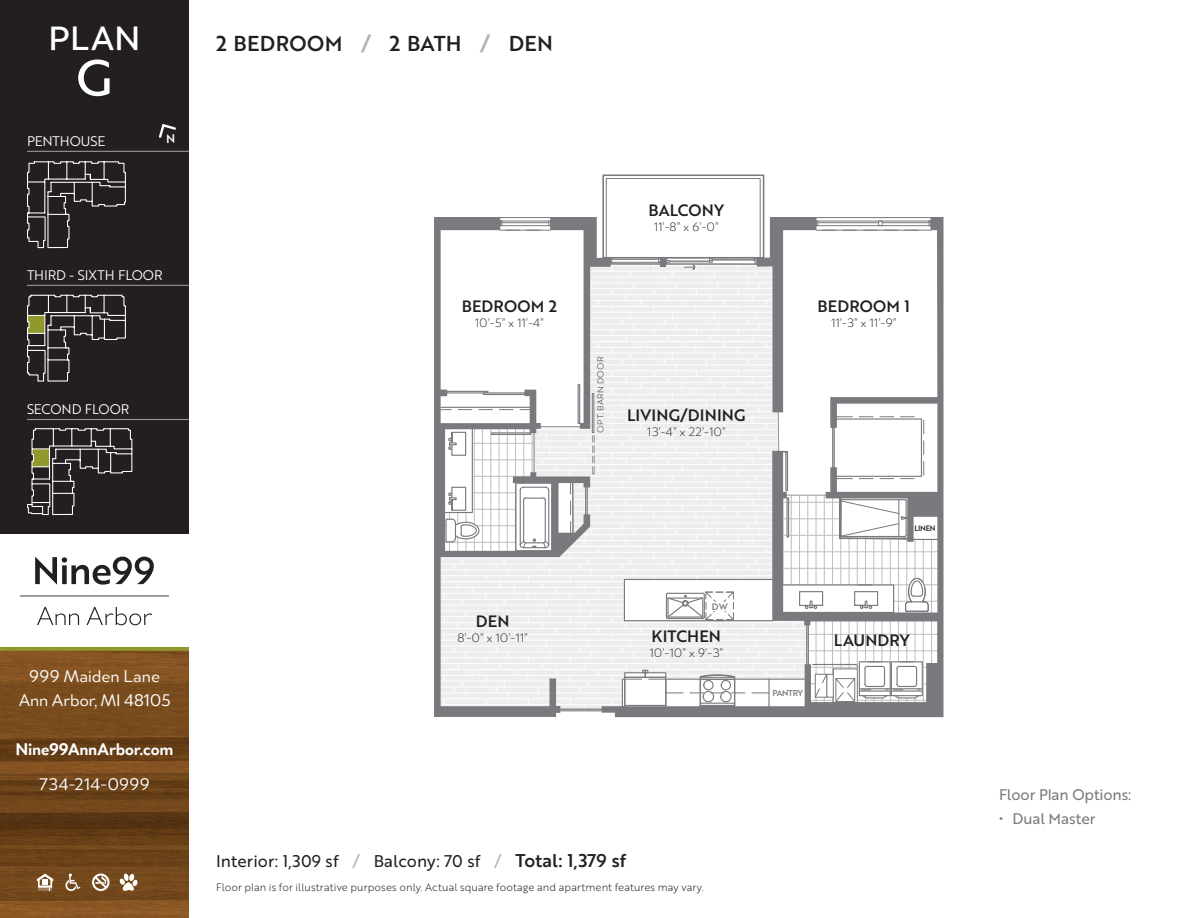
<style>
.page{position:relative;width:1188px;height:918px;background:#fff}
.page>*{position:absolute;margin:0;border:0;box-sizing:border-box;transform-origin:0 0}
.t1{font:500 54px "Merel";color:#fff}
.t2{font:500 36px "Merel";color:#fff}
.t3{font:21px "Brother 1816 Medium";letter-spacing:.015em;color:#231f20}
.t4{font:18px/24px "Merel";letter-spacing:-.01em;color:#fff;text-align:center}
.t5{font:700 18px "Merel";letter-spacing:-.035em;color:#fff}
.t6{font:16.5px "Brother 1816 Regular";letter-spacing:.01em;color:#231f20}
.t7{font:16.05px "Brother 1816 Medium";letter-spacing:.01em;color:#231f20}
.t8{font:15px "Brother 1816 Regular";letter-spacing:-.005em;color:#787a7d}
.t9{font:13.5px "Brother 1816 Book";letter-spacing:-.01em;color:#fff}
.t10{font:300 13.05px "Merel";color:#231f20}
.t11{font:12.15px "Brother 1816 Medium";color:#fff}
.t12{font:10.5px "Brother 1816 Light";letter-spacing:.01em;color:#231f20}
.t13{font:300 9.15px "Merel";letter-spacing:.02em;color:#231f20}
.t14{font:9.15px "Brother 1816 Medium";color:#787a7d}
.t15{font:8.4px "Brother 1816 Medium";letter-spacing:-.035em;color:#787a7d}
.t16{font:7.65px "Brother 1816 Medium";letter-spacing:-.035em;color:#231f20}
.s1{color:#b0b1b5}
.s2{font-family:"Brother 1816 Medium";font-size:18px}
</style>
<div class="page">
<div style="left:0;top:0;width:189px;height:534px;background:#231f20"></div>
<img style="left:0;top:651px;width:189px;height:267px">
<svg style="left:35px;top:557px;width:119px;height:28px"></svg>
<svg style="left:37px;top:607px;width:42px;height:18px"></svg>
<svg style="left:87px;top:607px;width:65px;height:18px"></svg>
<hr style="left:20px;top:596px;width:149px;height:1px;background:#231f20">
<svg style="left:0;top:647px;width:189px;height:4px"></svg>
<svg style="left:65px;top:874px;width:15px;height:17px"></svg>
<svg style="left:120px;top:873px;width:18px;height:19px"></svg>
<svg style="left:37px;top:874px;width:16px;height:17px"></svg>
<svg style="left:92px;top:874px;width:18px;height:17px"></svg>
<svg style="left:159px;top:123px;width:17px;height:15px"></svg>
<hr style="left:27px;top:151px;width:162px;height:1px;background:#939598">
<hr style="left:27px;top:419px;width:162px;height:1px;background:#939598">
<hr style="left:27px;top:285px;width:162px;height:1px;background:#939598">
<div style="left:602px;top:174px;width:162px;height:84px;border:2px solid #787a7d"></div>
<div style="left:606px;top:178px;width:155px;height:80px;border:1px solid #787a7d"></div>
<div style="left:558px;top:709px;width:47px;height:2px;border:1px solid #787a7d"></div>
<svg style="left:602px;top:217px;width:342px;height:500px"></svg>
<svg style="left:434px;top:217px;width:156px;height:500px;fill:#ededee"></svg>
<svg style="left:441px;top:217px;width:229px;height:339px"></svg>
<div style="left:592px;top:393px;width:2px;height:40px;border:1px solid #787a7d"></div>
<svg style="left:27px;top:161px;width:99px;height:88px"></svg>
<svg style="left:27px;top:294px;width:99px;height:88px"></svg>
<svg style="left:27px;top:428px;width:106px;height:88px"></svg>
<h2 class="t2" style="left:49px;top:11px;width:93px">PLAN</h2>
<h1 class="t1" style="left:75px;top:36px;width:40px">G</h1>
<p class="t9" style="left:27px;top:131px;width:80px">PENTHOUSE</p>
<p class="t11" style="left:166px;top:129px;width:11px">N</p>
<p class="t9" style="left:27px;top:265px;width:137px">THIRD - SIXTH FLOOR</p>
<p class="t9" style="left:27px;top:399px;width:104px">SECOND FLOOR</p>
<h3 class="t4" style="left:18px;top:663px;width:154px">999 Maiden Lane<br>Ann Arbor, MI 48105</h3>
<h3 class="t5" style="left:15px;top:735px;width:160px">Nine99AnnArbor.com</h3>
<h3 class="t4" style="left:39px;top:771px;width:113px">734-214-0999</h3>
<h3 class="t3" style="left:216px;top:27px;width:339px">2 BEDROOM <span class="s1">/</span> 2 BATH <span class="s1">/</span> DEN</h3>
<h3 class="t7" style="left:462px;top:294px;width:97px">BEDROOM 2</h3>
<p class="t10" style="left:475px;top:314px;width:71px">10’-5” x 11’-4”</p>
<h3 class="t7" style="left:476px;top:609px;width:35px">DEN</h3>
<p class="t10" style="left:457px;top:629px;width:72px">8’-0” x 10’-11”</p>
<h3 class="t7" style="left:648px;top:198px;width:77px">BALCONY</h3>
<p class="t10" style="left:654px;top:217px;width:67px">11’-8” x 6’-0”</p>
<p class="t13" style="left:594px;top:433px;width:77px;rotate:-90deg">OPT. BARN DOOR</p>
<h3 class="t7" style="left:627px;top:403px;width:120px">LIVING/DINING</h3>
<p class="t10" style="left:647px;top:423px;width:80px">13’-4” x 22’-10”</p>
<h3 class="t7" style="left:818px;top:294px;width:94px">BEDROOM 1</h3>
<p class="t10" style="left:831px;top:314px;width:67px">11’-3” x 11’-9”</p>
<p class="t14" style="left:712px;top:600px;width:18px">DW</p>
<h3 class="t7" style="left:652px;top:624px;width:71px">KITCHEN</h3>
<p class="t10" style="left:649px;top:644px;width:75px">10’-10” x 9’-3”</p>
<p class="t16" style="left:915px;top:523px;width:23px">LINEN</p>
<p class="t15" style="left:772px;top:687px;width:32px">PANTRY</p>
<h3 class="t7" style="left:834px;top:628px;width:77px">LAUNDRY</h3>
<h3 class="t6" style="left:216px;top:849px;width:412px">Interior: 1,309 sf <span class="s1">/</span> Balcony: 70 sf <span class="s1">/</span> <span class="s2">Total: 1,379 sf</span></h3>
<p class="t12" style="left:216px;top:880px;width:489px">Floor plan is for illustrative purposes only. Actual square footage and apartment features may vary.</p>
<h3 class="t8" style="left:999px;top:784px;width:134px">Floor Plan Options:</h3>
<h3 class="t8" style="left:999px;top:807px;width:98px">• Dual Master</h3>
</div>
